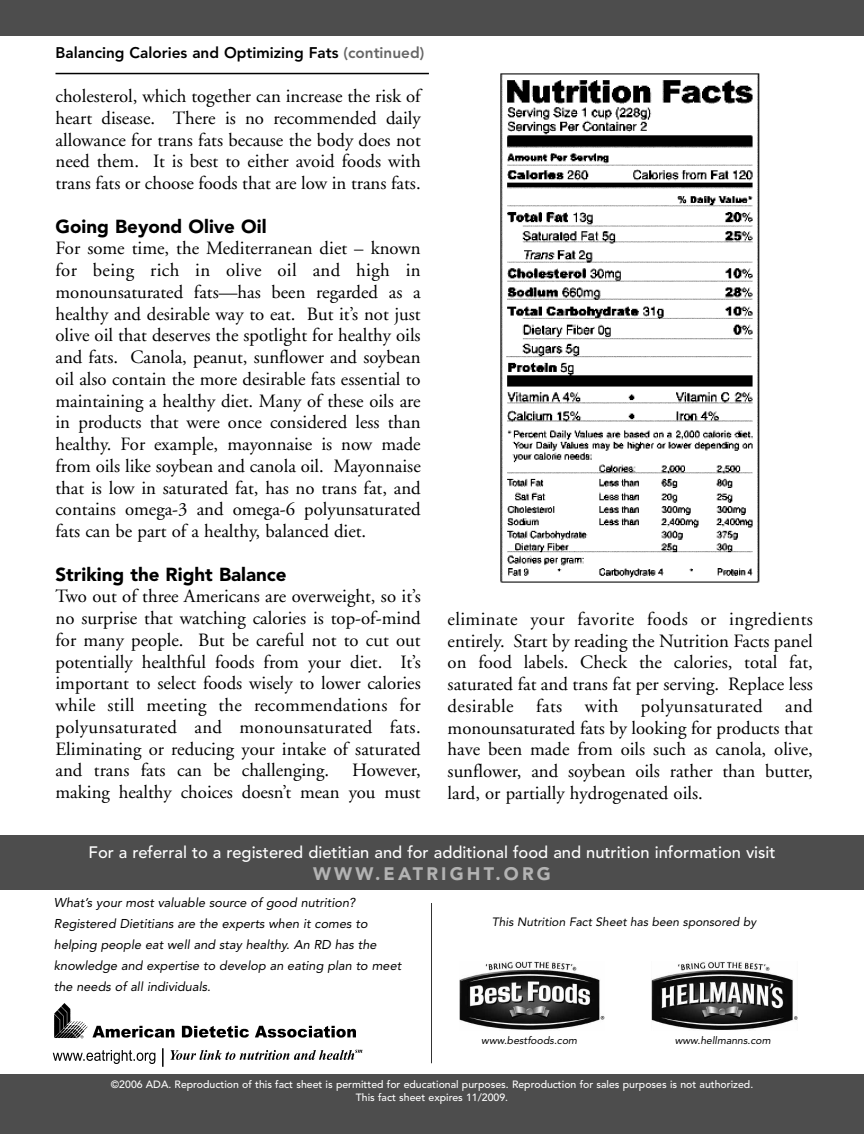
<style>
.page{position:relative;width:864px;height:1134px;background:#fff}
.page>*{position:absolute;margin:0;border:0;box-sizing:border-box;transform-origin:0 0}
.t1{font:18.75px/21.8px "Adobe Garamond";color:#000;text-align:justify}
.t2{font:900 18.75px "Avenir";color:#000}
.t3{font:900 18px "Avenir";letter-spacing:.175em;color:#b3b3b3}
.t4{font:500 16.5px "Avenir";color:#fff}
.t5{font:800 15.3px "Avenir";color:#000}
.t6{font:italic 12.75px/21px "Avenir LT Std";color:#000}
.t7{font:italic 12px "Avenir LT Std";color:#000}
.t8{font:500 10.5px/13px "Avenir";color:#fff;text-align:center}
.t9{font:italic 10.5px "Avenir LT Std";color:#000}
.s1{color:#666}
</style>
<div class="page">
<hr style="left:56px;top:73px;width:373px;height:1px;background:#000">
<div style="left:0;top:836px;width:864px;height:54px;background:#4d4d4d"></div>
<img style="left:54px;top:1004px;width:34px;height:35px">
<img style="left:92px;top:1025px;width:264px;height:13px">
<img style="left:170px;top:1049px;width:193px;height:11px">
<img style="left:52px;top:1050px;width:104px;height:13px">
<svg style="left:162px;top:1048px;width:2px;height:19px"></svg>
<div style="left:0;top:0;width:864px;height:36px;background:#4d4d4d"></div>
<div style="left:0;top:1074px;width:864px;height:60px;background:#4d4d4d"></div>
<hr style="left:431px;top:903px;width:1px;height:160px;background:#333">
<img style="left:459px;top:962px;width:146px;height:68px">
<img style="left:500px;top:73px;width:260px;height:510px">
<img style="left:652px;top:962px;width:146px;height:68px">
<p class="t5" style="left:56px;top:47px;width:370px">Balancing Calories and Optimizing Fats <span class="s1">(continued)</span></p>
<p class="t1" style="left:56px;top:87px;width:367px">cholesterol, which together can increase the risk of heart disease. There is no recommended daily allowance for trans fats because the body does not need them. It is best to either avoid foods with trans fats or choose foods that are low in trans fats.</p>
<p class="t2" style="left:56px;top:218px;width:213px">Going Beyond Olive Oil</p>
<p class="t1" style="left:55px;top:239px;width:367px">For some time, the Mediterranean diet – known for being rich in olive oil and high in monounsaturated fats—has been regarded as a healthy and desirable way to eat. But it’s not just olive oil that deserves the spotlight for healthy oils and fats. Canola, peanut, sunflower and soybean oil also contain the more desirable fats essential to maintaining a healthy diet. Many of these oils are in products that were once considered less than healthy. For example, mayonnaise is now made from oils like soybean and canola oil. Mayonnaise that is low in saturated fat, has no trans fat, and contains omega-3 and omega-6 polyunsaturated fats can be part of a healthy, balanced diet.</p>
<p class="t2" style="left:56px;top:566px;width:233px">Striking the Right Balance</p>
<p class="t1" style="left:56px;top:587px;width:367px">Two out of three Americans are overweight, so it’s no surprise that watching calories is top-of-mind for many people. But be careful not to cut out potentially healthful foods from your diet. It’s important to select foods wisely to lower calories while still meeting the recommendations for polyunsaturated and monounsaturated fats.<br>Eliminating or reducing your intake of saturated and trans fats can be challenging. However, making healthy choices doesn’t mean you must</p>
<p class="t1" style="left:448px;top:610px;width:367px">eliminate your favorite foods or ingredients entirely. Start by reading the Nutrition Facts panel on food labels. Check the calories, total fat, saturated fat and trans fat per serving. Replace less desirable fats with polyunsaturated and monounsaturated fats by looking for products that have been made from oils such as canola, olive, sunflower, and soybean oils rather than butter, lard, or partially hydrogenated oils.</p>
<p class="t4" style="left:89px;top:845px;width:689px">For a referral to a registered dietitian and for additional food and nutrition information visit</p>
<p class="t3" style="left:313px;top:866px;width:239px">WWW.EATRIGHT.ORG</p>
<p class="t6" style="left:54px;top:894px;width:349px">What’s your most valuable source of good nutrition?<br>Registered Dietitians are the experts when it comes to helping people eat well and stay healthy. An RD has the knowledge and expertise to develop an eating plan to meet the needs of all individuals.</p>
<p class="t7" style="left:492px;top:917px;width:266px">This Nutrition Fact Sheet has been sponsored by</p>
<p class="t9" style="left:481px;top:1036px;width:97px">www.bestfoods.com</p>
<p class="t9" style="left:675px;top:1036px;width:98px">www.hellmanns.com</p>
<p class="t8" style="left:111px;top:1079px;width:644px">©2006 ADA. Reproduction of this fact sheet is permitted for educational purposes. Reproduction for sales purposes is not authorized.<br>This fact sheet expires 11/2009.</p>
</div>
